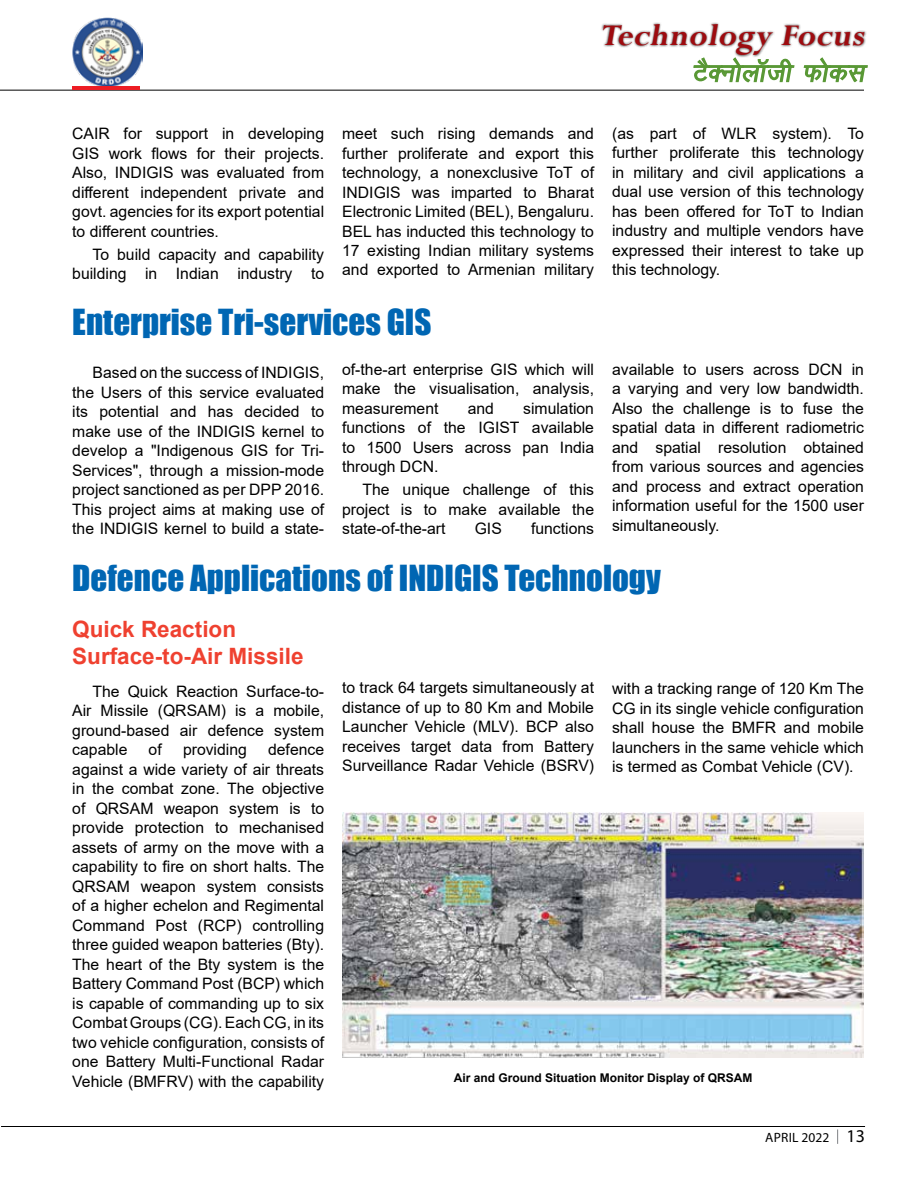
<style>
.page{position:relative;width:918px;height:1188px;background:#fff}
.page>*{position:absolute;margin:0;border:0;box-sizing:border-box;transform-origin:0 0}
.t1{font:italic 700 33.6px "Perpetua";color:#9e0b0f}
.t2{font:33px "Impact";color:#0066b3}
.t3{font:700 22.5px/27px "Arial";color:#ef4130}
.t4{font:15.75px/19.5px "Arial";color:#000;text-align:justify}
.t5{font:13.5px "Myriad Pro";letter-spacing:.02em;color:#000}
.t6{font:700 12px "Arial";color:#000}
.s1{font-size:18px}
</style>
<div class="page">
<svg style="left:692px;top:58px;width:103px;height:32px"></svg>
<svg style="left:803px;top:58px;width:65px;height:32px"></svg>
<div style="left:600px;top:22px;width:267px;height:36px;background:#000;opacity:.75"></div>
<hr style="left:0;top:90px;width:864px;height:1px;background:#000">
<img style="left:73px;top:17px;width:69px;height:69px">
<hr style="left:72px;top:86px;width:68px;height:4px;background:#ed1d24">
<hr style="left:1px;top:1126px;width:864px;height:1px;background:#000">
<svg style="left:837px;top:1129px;width:1px;height:15px"></svg>
<img style="left:342px;top:812px;width:522px;height:246px">
<h1 class="t1" style="left:600px;top:14px;width:273px">Technology Focus</h1>
<p class="t4" style="left:72px;top:124px;width:253px">CAIR for support in developing GIS work flows for their projects.<br>Also, INDIGIS was evaluated from different independent private and govt. agencies for its export potential to different countries.</p>
<p class="t4" style="left:72px;top:244px;width:253px;text-align:right">To build capacity and capability building in Indian industry to</p>
<p class="t4" style="left:342px;top:124px;width:253px">meet such rising demands and further proliferate and export this technology, a nonexclusive ToT of INDIGIS was imparted to Bharat Electronic Limited (BEL), Bengaluru.<br>BEL has inducted this technology to 17 existing Indian military systems and exported to Armenian military</p>
<p class="t4" style="left:612px;top:124px;width:253px">(as part of WLR system). To further proliferate this technology in military and civil applications a dual use version of this technology has been offered for ToT to Indian industry and multiple vendors have expressed their interest to take up this technology.</p>
<h2 class="t2" style="left:72px;top:297px;width:361px">Enterprise Tri-services GIS</h2>
<p class="t4" style="left:72px;top:363px;width:253px;text-indent:20px">Based on the success of INDIGIS, the Users of this service evaluated its potential and has decided to make use of the INDIGIS kernel to develop a "Indigenous GIS for Tri-Services", through a mission-mode project sanctioned as per DPP 2016.<br>This project aims at making use of the INDIGIS kernel to build a state-</p>
<p class="t4" style="left:342px;top:360px;width:253px">of-the-art enterprise GIS which will make the visualisation, analysis, measurement</p>
<p class="t4" style="left:342px;top:399px;width:253px;text-indent:181px">simulation functions of the IGIST available to 1500 Users across pan India through DCN.</p>
<p class="t4" style="left:342px;top:480px;width:253px;text-indent:20px">The unique challenge of this project is to make available the state-of-the-art</p>
<p class="t4" style="left:468px;top:399px;width:28px">and</p>
<p class="t4" style="left:475px;top:519px;width:29px">GIS</p>
<p class="t4" style="left:531px;top:519px;width:65px">functions</p>
<p class="t4" style="left:612px;top:360px;width:253px">available to users across DCN in a varying and very low bandwidth.<br>Also the challenge is to fuse the spatial data in different radiometric and spatial resolution obtained from various sources and agencies and process and extract operation information useful for the 1500 user simultaneously.</p>
<h2 class="t2" style="left:72px;top:552px;width:590px">Defence Applications of INDIGIS Technology</h2>
<h3 class="t3" style="left:72px;top:616px;width:233px">Quick Reaction<br>Surface-to-Air Missile</h3>
<p class="t4" style="left:72px;top:681px;width:253px;text-indent:20px">The Quick Reaction Surface-to-Air Missile (QRSAM) is a mobile, ground-based air defence system capable</p>
<p class="t4" style="left:72px;top:740px;width:253px;text-indent:196px">defence against a wide variety of air threats in the combat zone. The objective of QRSAM weapon system is to provide protection to mechanised assets of army on the move with a capability to fire on short halts. The QRSAM weapon system consists of a higher echelon and Regimental Command Post (RCP) controlling three guided weapon batteries (Bty).<br>The heart of the Bty system is the Battery Command Post (BCP) which is capable of commanding up to six Combat Groups (CG). Each CG, in its two vehicle configuration, consists of one Battery Multi-Functional Radar Vehicle (BMFRV) with the capability</p>
<p class="t4" style="left:149px;top:740px;width:15px">of</p>
<p class="t4" style="left:183px;top:740px;width:65px">providing</p>
<p class="t4" style="left:342px;top:678px;width:253px">to track 64 targets simultaneously at distance of up to 80 Km and Mobile Launcher Vehicle (MLV). BCP also receives target data from Battery Surveillance Radar Vehicle (BSRV)</p>
<p class="t4" style="left:612px;top:679px;width:253px">with a tracking range of 120 Km The CG in its single vehicle configuration shall house the BMFR and mobile launchers in the same vehicle which is termed as Combat Vehicle (CV).</p>
<p class="t6" style="left:454px;top:1069px;width:300px">Air and Ground Situation Monitor Display of QRSAM</p>
<p class="t5" style="left:765px;top:1129px;width:101px">APRIL 2022 <span class="s1">13</span></p>
</div>
